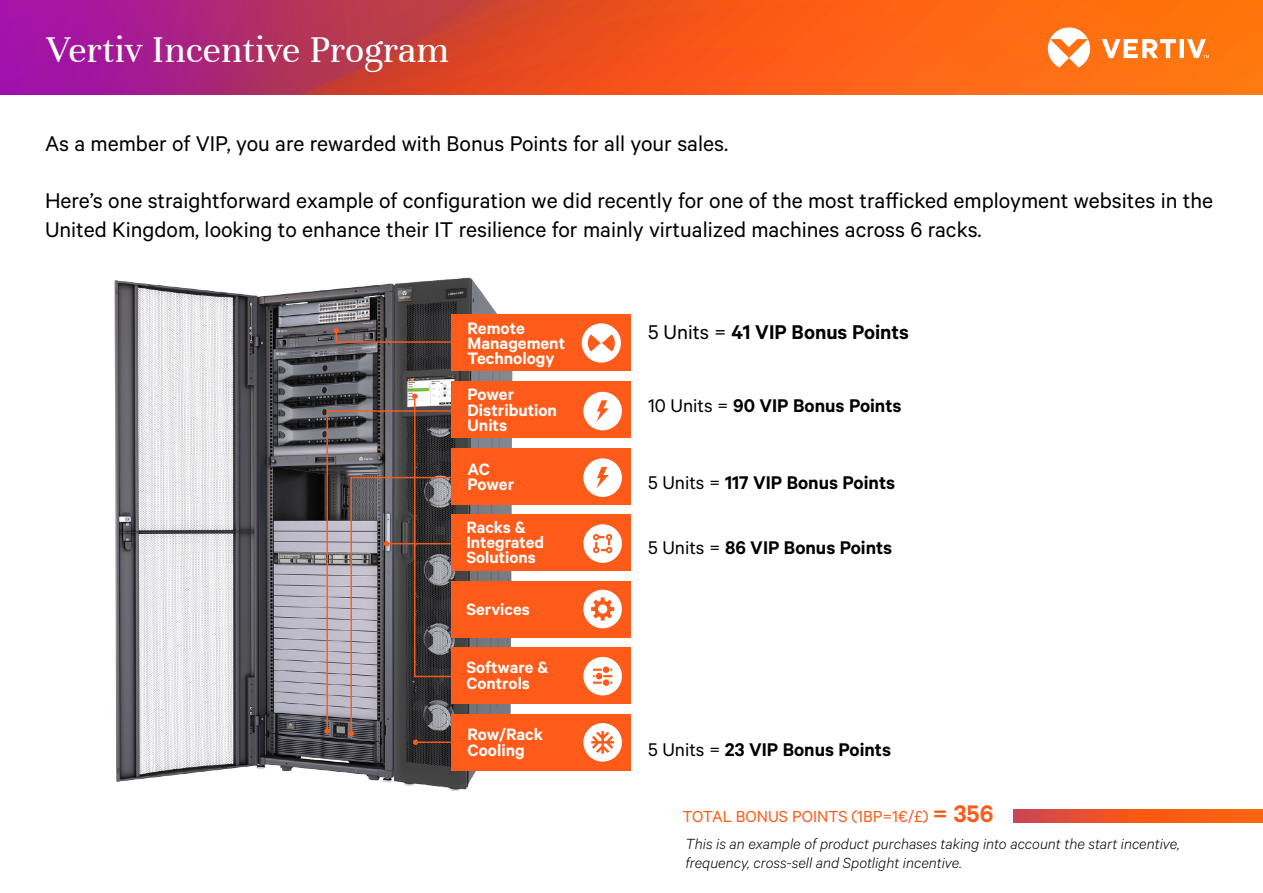
<style>
.page{position:relative;width:1263px;height:893px;background:#fff}
.page>*{position:absolute;margin:0;border:0;box-sizing:border-box;transform-origin:0 0}
.t1{font:40.5px "Unna";color:#fff}
.t2{font:24px/28.8px "Calibre";color:#000}
.t3{font:600 22.35px "Calibre";color:#000}
.t4{font:600 20.7px "Calibre";color:#000}
.t5{font:600 18.6px/15.3px "Calibre";color:#fff}
.t6{font:600 18.45px/15.3px "Calibre";color:#fff}
.t7{font:18px "Calibre";color:#fe5b1b}
.t8{font:italic 300 16.5px/19.8px "Calibre";color:#000}
.s1{font-weight:400}
.s2{font-weight:600;font-size:27px}
</style>
<div class="page">
<svg style="left:0;top:0;width:1263px;height:94px;background:#dc4a39"></svg>
<svg style="left:1048px;top:27px;width:161px;height:40px"></svg>
<img style="left:114px;top:277px;width:405px;height:514px">
<svg style="left:334px;top:328px;width:118px;height:15px;background:#5d4843"></svg>
<svg style="left:348px;top:394px;width:170px;height:351px"></svg>
<div style="left:452px;top:714px;width:179px;height:56px;background:#fe5b1b"></div>
<div style="left:452px;top:315px;width:179px;height:56px;background:#fe5b1b"></div>
<svg style="left:582px;top:323px;width:39px;height:40px"></svg>
<div style="left:452px;top:647px;width:179px;height:57px;background:#fe5b1b"></div>
<div style="left:452px;top:514px;width:179px;height:57px;background:#fe5b1b"></div>
<div style="left:452px;top:581px;width:179px;height:56px;background:#fe5b1b"></div>
<div style="left:452px;top:448px;width:179px;height:56px;background:#fe5b1b"></div>
<div style="left:583px;top:723px;width:39px;height:39px;background:#fff;border-radius:50%"></div>
<svg style="left:591px;top:731px;width:23px;height:23px"></svg>
<div style="left:583px;top:458px;width:39px;height:39px;background:#fff;border-radius:50%"></div>
<svg style="left:596px;top:467px;width:13px;height:21px"></svg>
<div style="left:583px;top:524px;width:39px;height:39px;background:#fff;border-radius:50%"></div>
<svg style="left:593px;top:534px;width:19px;height:19px"></svg>
<div style="left:583px;top:657px;width:39px;height:38px;background:#fff;border-radius:50%"></div>
<div style="left:603px;top:666px;width:6px;height:7px;background:#fe5b1b;border-radius:50%"></div>
<svg style="left:593px;top:669px;width:19px;height:15px"></svg>
<div style="left:603px;top:679px;width:6px;height:7px;background:#fe5b1b;border-radius:50%"></div>
<div style="left:583px;top:590px;width:39px;height:38px;background:#fff;border-radius:50%"></div>
<svg style="left:591px;top:597px;width:23px;height:24px"></svg>
<svg style="left:326px;top:410px;width:168px;height:322px"></svg>
<div style="left:452px;top:381px;width:179px;height:57px;background:#fe5b1b"></div>
<div style="left:583px;top:392px;width:39px;height:38px;background:#fff;border-radius:50%"></div>
<svg style="left:596px;top:400px;width:13px;height:22px"></svg>
<svg style="left:325px;top:728px;width:5px;height:6px"></svg>
<svg style="left:1014px;top:810px;width:249px;height:12px;background:#f05623"></svg>
<h1 class="t1" style="left:46px;top:27px;width:404px">Vertiv Incentive Program</h1>
<p class="t2" style="left:45px;top:128px;width:685px">As a member of VIP, you are rewarded with Bonus Points for all your sales.</p>
<p class="t2" style="left:45px;top:185px;width:1169px">Here’s one straightforward example of configuration we did recently for one of the most trafficked employment websites in the<br>United Kingdom, looking to enhance their IT resilience for mainly virtualized machines across 6 racks.</p>
<p class="t5" style="left:467px;top:320px;width:99px">Remote<br>Management<br>Technology</p>
<p class="t5" style="left:467px;top:386px;width:91px">Power<br>Distribution<br>Units</p>
<p class="t5" style="left:467px;top:461px;width:48px">AC<br>Power</p>
<p class="t6" style="left:466px;top:519px;width:79px">Racks &amp;<br>Integrated<br>Solutions</p>
<p class="t6" style="left:466px;top:601px;width:65px">Services</p>
<p class="t6" style="left:466px;top:659px;width:84px">Software &amp;<br>Controls</p>
<p class="t5" style="left:467px;top:726px;width:77px">Row/Rack<br>Cooling</p>
<p class="t3" style="left:648px;top:318px;width:262px"><span class="s1">5 Units =</span> 41 VIP Bonus Points</p>
<p class="t4" style="left:648px;top:393px;width:255px"><span class="s1">10 Units =</span> 90 VIP Bonus Points</p>
<p class="t4" style="left:648px;top:471px;width:249px"><span class="s1">5 Units =</span> 117 VIP Bonus Points</p>
<p class="t4" style="left:648px;top:535px;width:246px"><span class="s1">5 Units =</span> 86 VIP Bonus Points</p>
<p class="t4" style="left:648px;top:737px;width:244px"><span class="s1">5 Units =</span> 23 VIP Bonus Points</p>
<p class="t7" style="left:682px;top:805px;width:313px">TOTAL BONUS POINTS (1BP=1€/£) <span class="s2">= 356</span></p>
<p class="t8" style="left:686px;top:833px;width:496px">This is an example of product purchases taking into account the start incentive, frequency, cross-sell and Spotlight incentive.</p>
</div>
